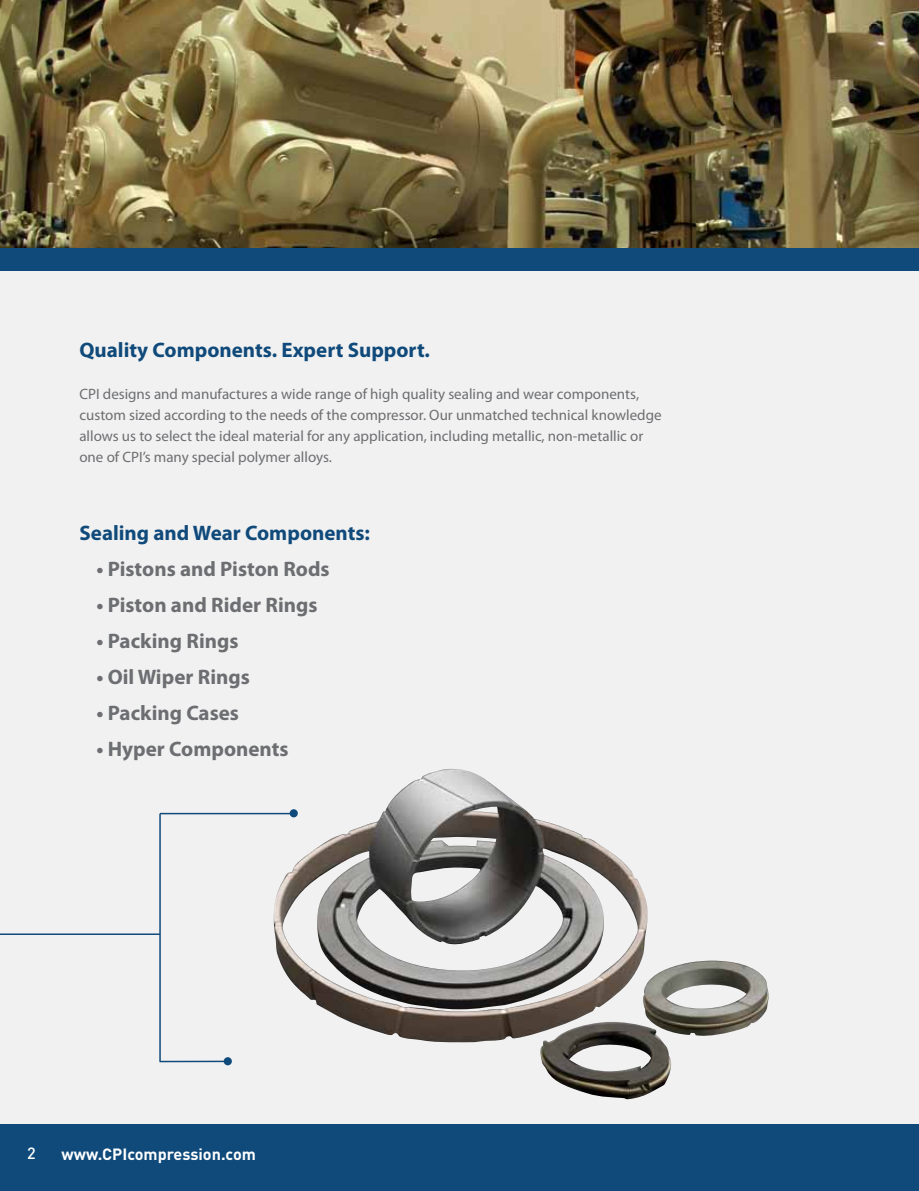
<style>
.page{position:relative;width:919px;height:1191px;background:#fff}
.page>*{position:absolute;margin:0;border:0;box-sizing:border-box;transform-origin:0 0}
.t1{font:700 21px "Myriad Pro";color:#6d6e71}
.t2{font:700 21px "Myriad Pro";color:#104a7b}
.t3{font:700 16.2px "DINOT";color:#fff}
.t4{font:500 16.2px "DINOT";color:#fff}
.t5{font:15px/21px "Myriad Pro";color:#6d6e71}
</style>
<div class="page">
<div style="left:0;top:246px;width:918px;height:24px;background:#104a7b"></div>
<img style="left:0;top:0;width:918px;height:247px">
<div style="left:0;top:1120px;width:918px;height:71px;background:#104a7b"></div>
<div style="left:0;top:271px;width:918px;height:852px;background:#f1f1f1"></div>
<img style="left:272px;top:769px;width:376px;height:273px">
<img style="left:538px;top:1022px;width:134px;height:77px">
<img style="left:642px;top:960px;width:127px;height:77px">
<div style="left:289px;top:809px;width:9px;height:8px;background:#104a7b;border-radius:50%"></div>
<hr style="left:0;top:933px;width:160px;height:2px;background:#104a7b">
<hr style="left:160px;top:813px;width:134px;height:1px;background:#104a7b">
<hr style="left:159px;top:813px;width:2px;height:248px;background:#104a7b">
<hr style="left:159px;top:1060px;width:65px;height:2px;background:#104a7b">
<div style="left:224px;top:1057px;width:8px;height:8px;background:#104a7b;border-radius:50%"></div>
<h1 class="t2" style="left:79px;top:336px;width:352px">Quality Components. Expert Support.</h1>
<p class="t5" style="left:79px;top:383px;width:583px">CPI designs and manufactures a wide range of high quality sealing and wear components, custom sized according to the needs of the compressor. Our unmatched technical knowledge allows us to select the ideal material for any application, including metallic, non-metallic or one of CPI’s many special polymer alloys.</p>
<h1 class="t2" style="left:79px;top:519px;width:292px">Sealing and Wear Components:</h1>
<h1 class="t1" style="left:96px;top:555px;width:235px">• Pistons and Piston Rods</h1>
<h1 class="t1" style="left:96px;top:591px;width:223px">• Piston and Rider Rings</h1>
<h1 class="t1" style="left:96px;top:627px;width:144px">• Packing Rings</h1>
<h1 class="t1" style="left:96px;top:663px;width:155px">• Oil Wiper Rings</h1>
<h1 class="t1" style="left:96px;top:699px;width:144px">• Packing Cases</h1>
<h1 class="t1" style="left:96px;top:735px;width:194px">• Hyper Components</h1>
<p class="t4" style="left:27px;top:1142px;width:10px">2</p>
<p class="t3" style="left:62px;top:1143px;width:196px">www.CPIcompression.com</p>
</div>
